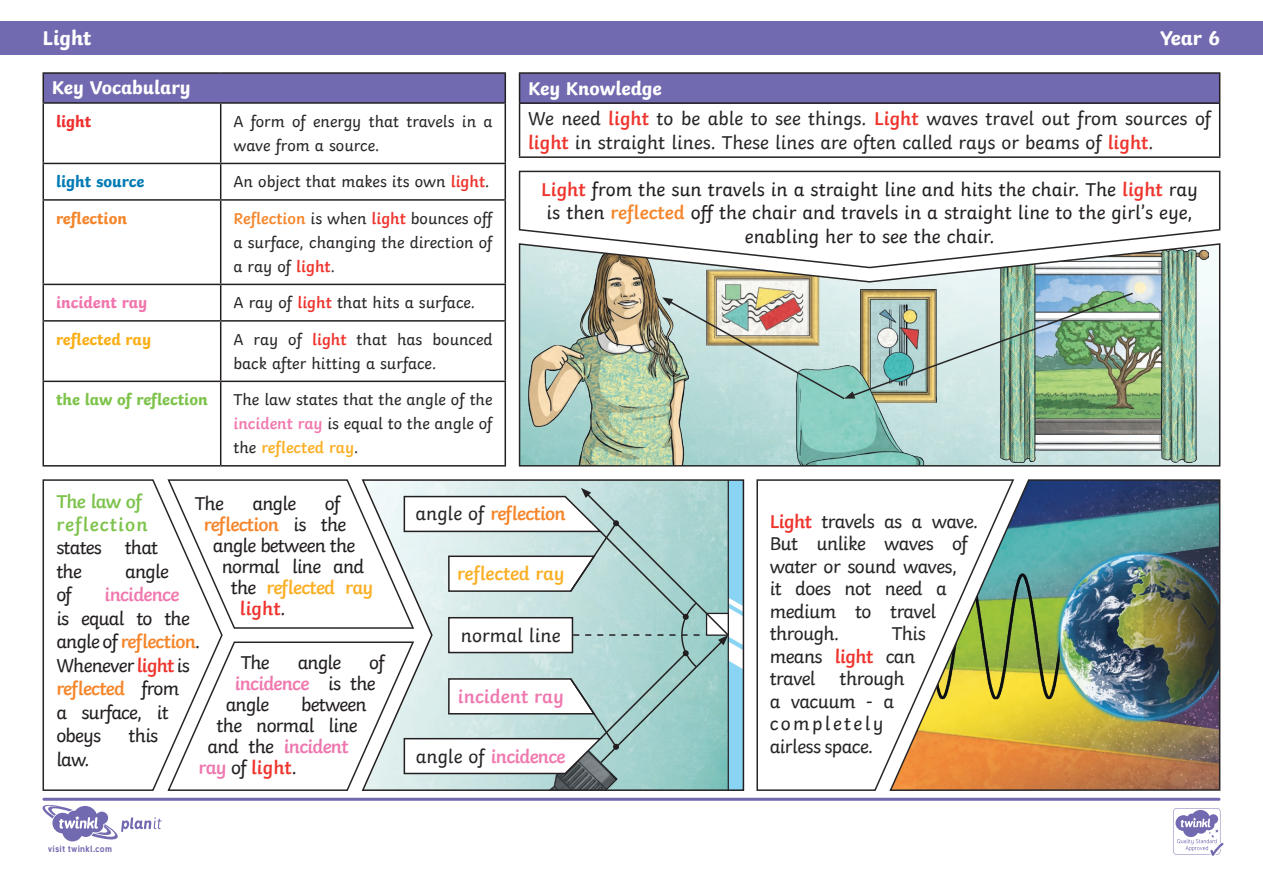
<style>
.page{position:relative;width:1263px;height:893px;background:#fff}
.page>*{position:absolute;margin:0;border:0;box-sizing:border-box;transform-origin:0 0}
.KS2_Body_Copy{font:700 21px "Twinkl";color:#fff}
.t1{font:19.5px/23.4px "Twinkl";letter-spacing:-.015em;color:#231f20;text-align:center}
.Key_Vocab_Header{font:19.5px/22.5px "Twinkl";letter-spacing:-.03em;color:#282526}
.Key_Vocab_Header-2{font:19.5px/24px "Twinkl";color:#282526}
.t2{font:19.5px/23.5px "Twinkl";letter-spacing:-.04em;color:#231f20}
.t3{font:600 19.5px "Twinkl";letter-spacing:-.04em;color:#f5852a}
.t4{font:600 19.5px/23.4px "Twinkl";letter-spacing:.055em;color:#7dc34c}
.t5{font:600 19.5px "Twinkl";letter-spacing:-.04em;color:#f178ae}
.Key_Vocab_Header-3{font:700 19.5px "Twinkl";color:#fff}
.t6{font:600 19.5px "Twinkl";color:#ee342d}
.t7{font:600 19.5px "Twinkl";letter-spacing:-.035em;color:#fbaf25}
.t8{font:600 19.5px "Twinkl";letter-spacing:-.04em;color:#ed77ae}
.t9{font:600 19.5px "Twinkl";letter-spacing:-.01em;color:#fbaf25}
.t10{font:600 19.5px "Twinkl";color:#ef77ae}
.Body_Copy{font:16.5px/24px "Twinkl";color:#282526}
.Body_Copy-2{font:700 16.5px "Twinkl";color:#7dc34a}
.Body_Copy-3{font:700 16.5px "Twinkl";color:#faaf18}
.Body_Copy-4{font:700 16.5px "Twinkl";color:#007bb3}
.Body_Copy-5{font:700 16.5px "Twinkl";color:#f176ae}
.Body_Copy-6{font:700 16.5px "Twinkl";color:#f5852a}
.Body_Copy-7{font:700 16.5px "Twinkl";color:#ee302d}
.t11{font:700 9px "Tuffy";letter-spacing:.02em;color:#726ab0}
.s1{font-weight:600;color:#ee342d}
.s2{font-weight:600;color:#f5852a}
.s3{font-weight:600;color:#f178ae}
.s4{font-weight:600;color:#fbaf25}
.s5{font-weight:400;color:#231f20}
.s6{color:#ed77ae}
.s7{font-weight:400;color:#282526}
</style>
<div class="page">
<div style="left:43px;top:73px;width:462px;height:30px;background:#726ab0"></div>
<hr style="left:43px;top:104px;width:1px;height:59px;background:#231f20">
<hr style="left:220px;top:104px;width:1px;height:59px;background:#231f20">
<hr style="left:504px;top:104px;width:2px;height:59px;background:#231f20">
<hr style="left:43px;top:163px;width:178px;height:1px;background:#231f20">
<hr style="left:43px;top:164px;width:1px;height:35px;background:#231f20">
<hr style="left:221px;top:163px;width:285px;height:1px;background:#231f20">
<hr style="left:220px;top:164px;width:1px;height:35px;background:#231f20">
<hr style="left:504px;top:164px;width:2px;height:35px;background:#231f20">
<hr style="left:43px;top:199px;width:178px;height:2px;background:#231f20">
<hr style="left:43px;top:201px;width:1px;height:83px;background:#231f20">
<hr style="left:221px;top:199px;width:285px;height:2px;background:#231f20">
<hr style="left:220px;top:201px;width:1px;height:83px;background:#231f20">
<hr style="left:504px;top:201px;width:2px;height:83px;background:#231f20">
<hr style="left:43px;top:284px;width:178px;height:1px;background:#231f20">
<hr style="left:43px;top:285px;width:1px;height:35px;background:#231f20">
<hr style="left:221px;top:284px;width:285px;height:1px;background:#231f20">
<hr style="left:220px;top:285px;width:1px;height:35px;background:#231f20">
<hr style="left:504px;top:285px;width:2px;height:35px;background:#231f20">
<hr style="left:43px;top:320px;width:178px;height:2px;background:#231f20">
<hr style="left:43px;top:322px;width:1px;height:59px;background:#231f20">
<hr style="left:221px;top:320px;width:285px;height:2px;background:#231f20">
<hr style="left:220px;top:322px;width:1px;height:59px;background:#231f20">
<hr style="left:504px;top:322px;width:2px;height:59px;background:#231f20">
<hr style="left:43px;top:381px;width:178px;height:1px;background:#231f20">
<hr style="left:43px;top:382px;width:1px;height:83px;background:#231f20">
<hr style="left:220px;top:382px;width:1px;height:83px;background:#231f20">
<hr style="left:504px;top:382px;width:2px;height:83px;background:#231f20">
<hr style="left:43px;top:465px;width:178px;height:2px;background:#231f20">
<hr style="left:221px;top:465px;width:285px;height:2px;background:#231f20">
<hr style="left:43px;top:72px;width:178px;height:2px;background:#231f20">
<svg style="left:43px;top:74px;width:1px;height:28px"></svg>
<hr style="left:221px;top:72px;width:285px;height:2px;background:#231f20">
<hr style="left:504px;top:74px;width:2px;height:28px;background:#231f20">
<hr style="left:43px;top:102px;width:178px;height:2px;background:#231f20">
<hr style="left:221px;top:102px;width:285px;height:2px;background:#231f20">
<hr style="left:221px;top:381px;width:285px;height:1px;background:#231f20">
<div style="left:0;top:21px;width:1263px;height:34px;background:#726ab0"></div>
<div style="left:519px;top:73px;width:701px;height:30px;background:#726ab0"></div>
<hr style="left:519px;top:72px;width:701px;height:2px;background:#231f20">
<svg style="left:519px;top:74px;width:1px;height:28px"></svg>
<svg style="left:1219px;top:74px;width:1px;height:28px"></svg>
<hr style="left:519px;top:102px;width:701px;height:2px;background:#231f20">
<hr style="left:519px;top:104px;width:1px;height:52px;background:#231f20">
<hr style="left:1219px;top:104px;width:1px;height:52px;background:#231f20">
<hr style="left:519px;top:156px;width:701px;height:2px;background:#231f20">
<svg style="left:518px;top:170px;width:703px;height:72px"></svg>
<img style="left:518px;top:242px;width:703px;height:225px">
<svg style="left:42px;top:479px;width:125px;height:312px"></svg>
<svg style="left:167px;top:479px;width:576px;height:312px"></svg>
<img style="left:1015px;top:479px;width:206px;height:312px">
<svg style="left:756px;top:479px;width:259px;height:312px"></svg>
<svg style="left:42px;top:798px;width:1181px;height:58px"></svg>
<p class="KS2_Body_Copy" style="left:43px;top:21px;width:50px">Light</p>
<p class="KS2_Body_Copy" style="left:1160px;top:21px;width:62px">Year 6</p>
<p class="Key_Vocab_Header-3" style="left:528px;top:72px;width:135px">Key Knowledge</p>
<p class="Key_Vocab_Header-2" style="left:528px;top:104px;width:684px">We need <span class="s1">light</span> to be able to see things. <span class="s1">Light</span> waves travel out from sources of <span class="s1">light</span> in straight lines. These lines are often called rays or beams of <span class="s1">light</span>.</p>
<p class="t1" style="left:541px;top:176px;width:658px"><span class="s1">Light</span> from the sun travels in a straight line and hits the chair. The <span class="s1">light</span> ray is then <span class="s2">reflected</span> off the chair and travels in a straight line to the girl’s eye, enabling her to see the chair.</p>
<p class="Key_Vocab_Header-3" style="left:52px;top:72px;width:140px">Key Vocabulary</p>
<p class="Body_Copy-7" style="left:56px;top:107px;width:37px">light</p>
<p class="Body_Copy" style="left:233px;top:108px;width:261px">A form of energy that travels in a wave from a source.</p>
<p class="Body_Copy-4" style="left:56px;top:168px;width:90px">light source</p>
<p class="Body_Copy" style="left:233px;top:168px;width:257px">An object that makes its own <span class="s1">light</span>.</p>
<p class="Body_Copy-6" style="left:56px;top:204px;width:73px">reflection</p>
<p class="Body_Copy" style="left:233px;top:205px;width:261px;text-align:justify"><span class="s2">Reflection</span> is when <span class="s1">light</span> bounces off a surface, changing the direction of a ray of <span class="s1">light</span>.</p>
<p class="Body_Copy-5" style="left:56px;top:289px;width:93px">incident ray</p>
<p class="Body_Copy" style="left:233px;top:289px;width:243px">A ray of <span class="s1">light</span> that hits a surface.</p>
<p class="Body_Copy-3" style="left:56px;top:325px;width:97px">reflected ray</p>
<p class="Body_Copy" style="left:233px;top:326px;width:261px">A ray of <span class="s1">light</span> that has bounced back after hitting a surface.</p>
<p class="Body_Copy-2" style="left:56px;top:386px;width:153px">the law of reflection</p>
<p class="Body_Copy" style="left:233px;top:386px;width:261px;text-align:justify">The law states that the angle of the <span class="s3">incident ray</span> is equal to the angle of the <span class="s4">reflected ray</span>.</p>
<p class="t4" style="left:56px;top:487px;width:104px">The law of reflection <span class="s5">states that the</span></p>
<p class="t1" style="left:195px;top:490px;width:31px">The</p>
<p class="t1" style="left:253px;top:490px;width:45px">angle</p>
<p class="t1" style="left:325px;top:490px;width:17px">of</p>
<p class="t3" style="left:204px;top:509px;width:144px">reflection <span class="s5">is the</span></p>
<p class="t2" style="left:213px;top:532px;width:144px">angle between the</p>
<p class="t2" style="left:222px;top:553px;width:144px">normal line and</p>
<p class="t7" style="left:231px;top:572px;width:144px"><span class="s5">the</span> reflected ray</p>
<p class="t6" style="left:240px;top:593px;width:47px">light<span class="s5">.</span></p>
<p class="t1" style="left:125px;top:558px;width:45px">angle</p>
<p class="t1" style="left:56px;top:581px;width:17px">of</p>
<p class="t2" style="left:56px;top:581px;width:146px;text-indent:48px"><span class="s3">incidence<br></span>is equal to the angle of <span class="s2">reflection</span>.<br>Whenever <span class="s1">light</span> is <span class="s2">reflected</span> from<br>a surface, it obeys</p>
<p class="t1" style="left:241px;top:649px;width:31px">The</p>
<p class="t1" style="left:298px;top:649px;width:45px">angle</p>
<p class="t1" style="left:369px;top:649px;width:17px">of</p>
<p class="t5" style="left:235px;top:668px;width:143px">incidence <span class="s5">is the</span></p>
<p class="t1" style="left:226px;top:691px;width:45px">angle</p>
<p class="t2" style="left:301px;top:691px;width:67px">between</p>
<p class="t2" style="left:217px;top:712px;width:143px">the normal line</p>
<p class="t8" style="left:208px;top:731px;width:143px"><span class="s5">and the</span> incident</p>
<p class="t6" style="left:199px;top:752px;width:100px"><span class="s6">ray</span> <span class="s5">of</span> light<span class="s5">.</span></p>
<p class="t1" style="left:129px;top:722px;width:31px">this</p>
<p class="t1" style="left:56px;top:746px;width:35px">law.</p>
<p class="t11" style="left:48px;top:842px;width:66px">visit twinkl.com</p>
<p class="t3" style="left:415px;top:498px;width:152px"><span class="s7">angle of</span> reflection</p>
<p class="t9" style="left:457px;top:558px;width:109px">reflected ray</p>
<p class="Key_Vocab_Header-2" style="left:461px;top:621px;width:101px">normal line</p>
<p class="t10" style="left:458px;top:681px;width:107px">incident ray</p>
<p class="t5" style="left:416px;top:740px;width:151px"><span class="s7">angle of</span> incidence</p>
<p class="Key_Vocab_Header" style="left:770px;top:508px;width:210px"><span class="s1">Light</span> travels as a wave.<br>But unlike waves of water or sound waves,<br>it does not need a medium to travel through.</p>
<p class="Key_Vocab_Header" style="left:770px;top:621px;width:158px;text-indent:122px">This means <span class="s1">light</span> can travel through<br>a vacuum - a completely airless space.</p>
</div>
